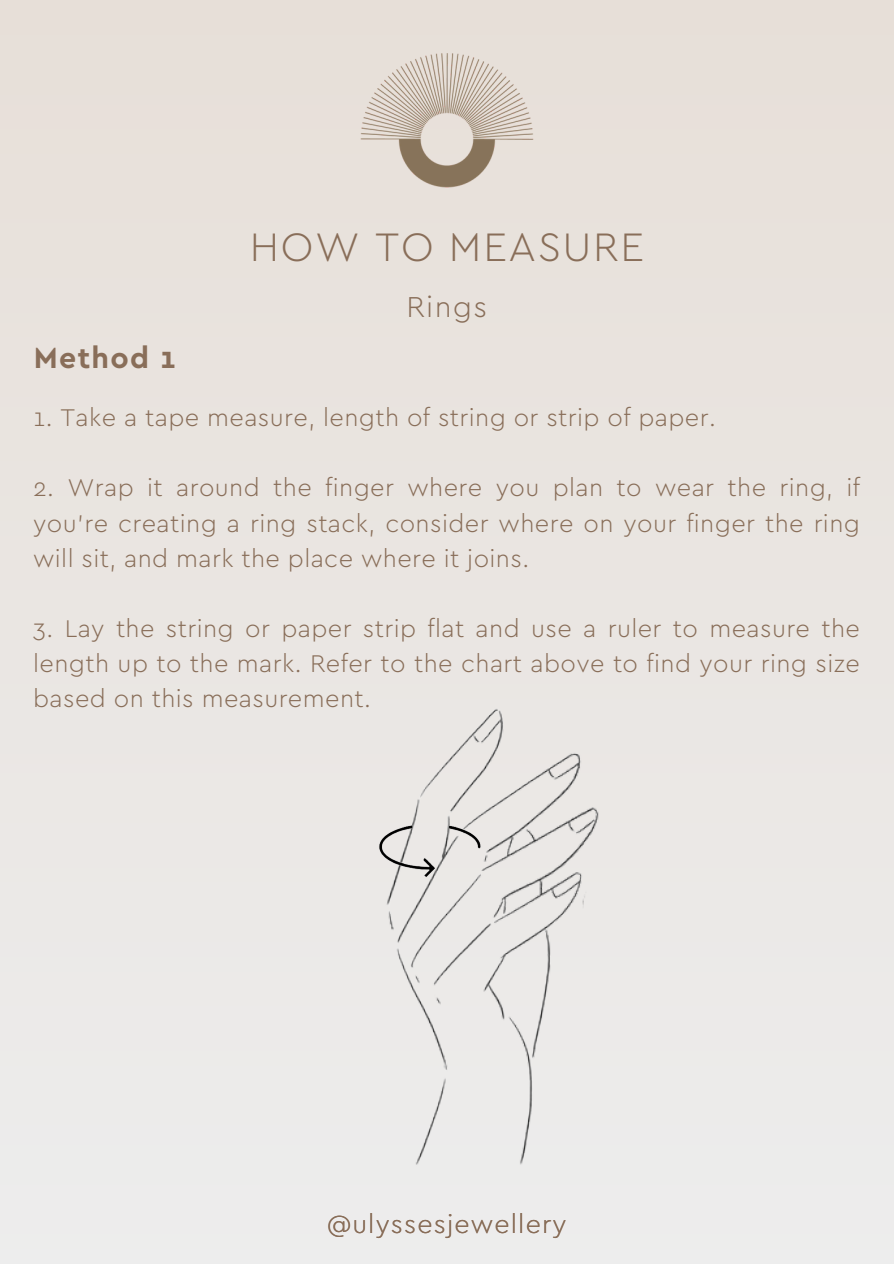
<style>
.page{position:relative;width:894px;height:1264px;background:#fff}
.page>*{position:absolute;margin:0;border:0;box-sizing:border-box;transform-origin:0 0}
.t1{font:300 41.55px "Cera GR";letter-spacing:.045em;color:#896e59}
.t2{font:700 30.15px "Cera GR";letter-spacing:.045em;color:#896e59}
.t3{font:300 30.15px "Cera GR";letter-spacing:.045em;color:#896e59}
.t4{font:300 26.55px "Cera GR";letter-spacing:.045em;color:#896e59}
.t5{font:300 25.35px/35.1px "Cera GR";letter-spacing:.015em;color:#896e59;text-align:justify}
</style>
<div class="page">
<div style="left:0;top:0;width:893px;height:1263px;background:#eae6e2"></div>
<img style="left:360px;top:54px;width:174px;height:134px">
<img style="left:387px;top:709px;width:212px;height:456px">
<img style="left:379px;top:820px;width:105px;height:63px">
<p class="t2" style="left:34px;top:344px;width:143px">Method 1</p>
<p class="t1" style="left:250px;top:228px;width:395px">HOW TO MEASURE</p>
<h1 class="t3" style="left:406px;top:293px;width:82px">Rings</h1>
<p class="t5" style="left:33px;top:401px;width:684px">1. Take a tape measure, length of string or strip of paper.</p>
<p class="t5" style="left:33px;top:471px;width:828px">2. Wrap it around the finger where you plan to wear the ring, if you’re creating a ring stack, consider where on your finger the ring will sit, and mark the place where it joins.</p>
<p class="t5" style="left:33px;top:611px;width:828px">3. Lay the string or paper strip flat and use a ruler to measure the length up to the mark. Refer to the chart above to find your ring size based on this measurement.</p>
<h2 class="t4" style="left:327px;top:1211px;width:241px">@ulyssesjewellery</h2>
</div>
